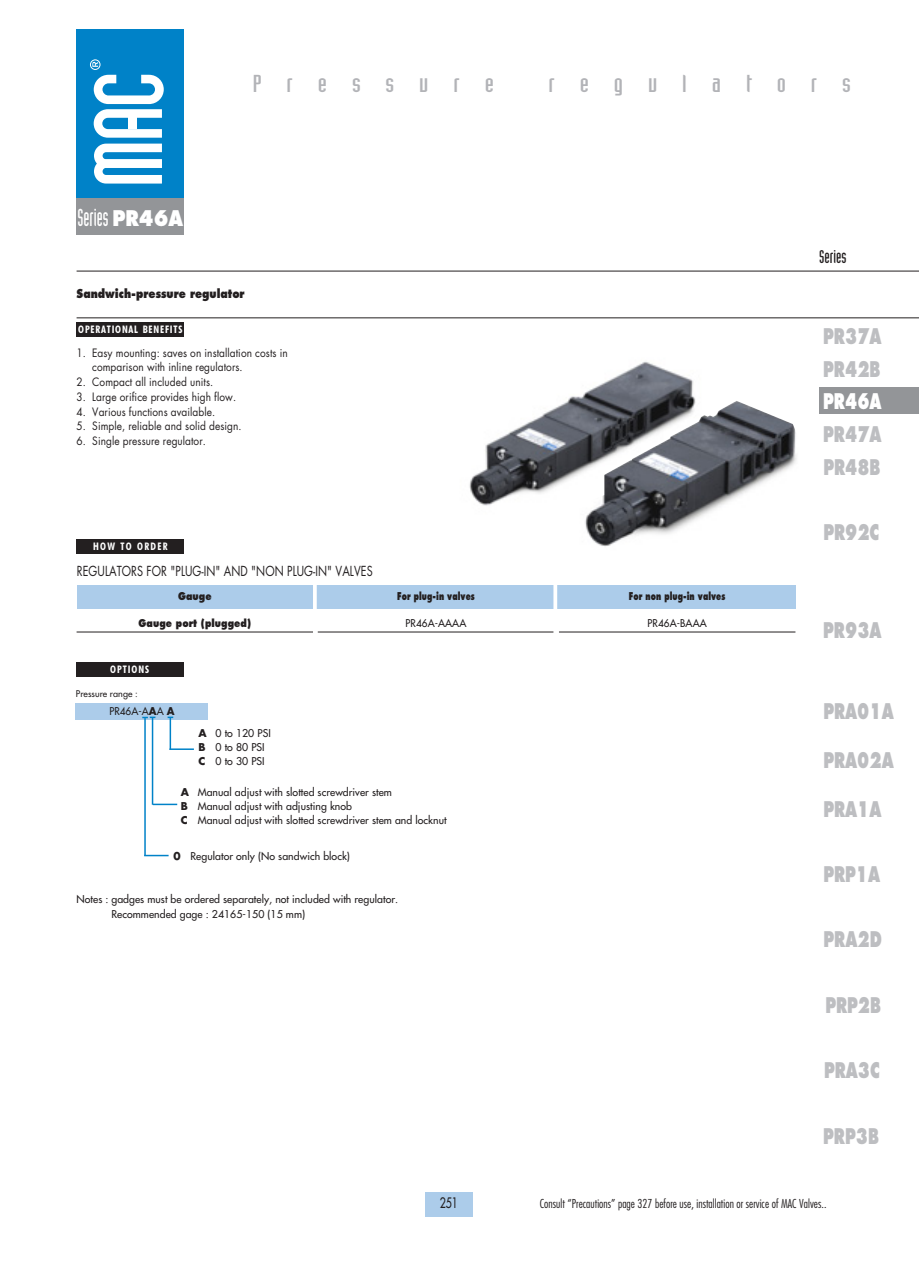
<style>
.page{position:relative;width:919px;height:1263px;background:#fff}
.page>*{position:absolute;margin:0;border:0;box-sizing:border-box;transform-origin:0 0}
.t1{font:24px "Industria Solid";letter-spacing:.8em;color:#b2b3b7;scale:1.3 1}
.t2{font:24px "Industria Solid";color:#fff;scale:.85 1}
.t3{font:800 21px/32.7px "Futura";color:#bdbec1;scale:.7 1}
.t4{font:800 21px "Futura";color:#fff;scale:.7 1}
.t5{font:18px "Industria Solid";color:#231f20}
.t6{font:14.1px "Futura";color:#231f20;scale:.75 1}
.t7{font:13.5px "Futura";letter-spacing:.005em;color:#231f20;scale:.8 1}
.t8{font:300 condensed 12px "Futura";letter-spacing:.005em;color:#231f20}
.t9{font:800 12px "Futura";color:#231f20;scale:.85 1}
.t10{font:11.25px/14.7px "Futura";letter-spacing:.005em;color:#231f20;scale:.9 1}
.t11{font:10.5px/14.2px "Futura";letter-spacing:.005em;color:#231f20}
.t12{font:800 10.5px "Futura";letter-spacing:.01em;color:#231f20;scale:.7 1}
.t13{font:10.5px "Futura";letter-spacing:.005em;color:#231f20;scale:.95 1}
.t14{font:700 condensed 10.5px "Futura BT";letter-spacing:.075em;color:#fff}
.t15{font:800 10.5px "Futura";letter-spacing:.01em;color:#231f20;scale:.85 1}
.t16{font:700 condensed 10.5px "Futura BT";letter-spacing:.115em;color:#fff}
.t17{font:9px "Futura";letter-spacing:.005em;color:#231f20}
.s1{font-family:"Futura";font-weight:800;font-size:21px}
.s2{font-weight:700}
</style>
<div class="page">
<div style="left:77px;top:29px;width:107px;height:170px;background:#0082c8"></div>
<svg style="left:94px;top:144px;width:68px;height:40px"></svg>
<svg style="left:90px;top:59px;width:74px;height:79px"></svg>
<div style="left:128px;top:118px;width:9px;height:11px;background:#fff"></div>
<hr style="left:77px;top:271px;width:841px;height:1px;background:#231f20">
<div style="left:77px;top:539px;width:107px;height:15px;background:#231f20"></div>
<hr style="left:77px;top:317px;width:841px;height:1px;background:#231f20">
<div style="left:425px;top:1192px;width:48px;height:25px;background:#acccea"></div>
<div style="left:77px;top:322px;width:107px;height:15px;background:#231f20"></div>
<img style="left:469px;top:361px;width:227px;height:145px">
<div style="left:77px;top:199px;width:107px;height:36px;background:#939598"></div>
<div style="left:76px;top:662px;width:107px;height:14px;background:#231f20"></div>
<div style="left:76px;top:704px;width:132px;height:16px;background:#acccea"></div>
<hr style="left:169px;top:718px;width:2px;height:32px;background:#0082c8">
<hr style="left:169px;top:748px;width:25px;height:2px;background:#0082c8">
<hr style="left:152px;top:718px;width:1px;height:87px;background:#0082c8">
<svg style="left:153px;top:804px;width:24px;height:1px"></svg>
<div style="left:77px;top:585px;width:718px;height:24px;background:#acccea"></div>
<hr style="left:77px;top:632px;width:236px;height:1px;background:#231f20">
<hr style="left:318px;top:632px;width:236px;height:1px;background:#231f20">
<hr style="left:559px;top:632px;width:236px;height:1px;background:#231f20">
<hr style="left:313px;top:580px;width:4px;height:92px;background:#fff">
<hr style="left:553px;top:578px;width:4px;height:92px;background:#fff">
<img style="left:569px;top:401px;width:228px;height:146px">
<div style="left:819px;top:388px;width:99px;height:26px;background:#939598"></div>
<svg style="left:142px;top:717px;width:13px;height:1px"></svg>
<hr style="left:144px;top:718px;width:2px;height:138px;background:#0082c8">
<svg style="left:144px;top:855px;width:24px;height:1px"></svg>
<h1 class="t1" style="left:253px;top:75px;width:187px">Pressure</h1>
<h1 class="t1" style="left:548px;top:75px;width:234px">regulators</h1>
<h1 class="t2" style="left:77px;top:208px;width:126px">Series <span class="s1">PR46A</span></h1>
<p class="t9" style="left:77px;top:288px;width:199px">Sandwich-pressure regulator</p>
<h3 class="t5" style="left:819px;top:250px;width:29px">Series</h3>
<p class="t14" style="left:78px;top:325px;width:106px">OPERATIONAL BENEFITS</p>
<p class="t10" style="left:92px;top:346px;width:219px;text-indent:-16px">1. Easy mounting: saves on installation costs in comparison with inline regulators.</p>
<p class="t10" style="left:77px;top:375px;width:153px">2. Compact all included units.</p>
<p class="t10" style="left:77px;top:390px;width:179px">3. Large orifice provides high flow.</p>
<p class="t10" style="left:77px;top:405px;width:155px">4. Various functions available.</p>
<p class="t10" style="left:77px;top:420px;width:185px">5. Simple, reliable and solid design.</p>
<p class="t10" style="left:77px;top:435px;width:145px">6. Single pressure regulator.</p>
<p class="t16" style="left:93px;top:542px;width:76px">HOW TO ORDER</p>
<p class="t7" style="left:77px;top:565px;width:371px">REGULATORS FOR "PLUG-IN" AND "NON PLUG-IN" VALVES</p>
<p class="t15" style="left:178px;top:591px;width:41px">Gauge</p>
<p class="t15" style="left:138px;top:618px;width:134px">Gauge port (plugged)</p>
<p class="t14" style="left:110px;top:665px;width:40px">OPTIONS</p>
<p class="t13" style="left:109px;top:706px;width:70px">PR46A-A<span class="s2">A</span>A <span class="s2">A</span></p>
<p class="t17" style="left:76px;top:689px;width:63px">Pressure range :</p>
<p class="t11" style="left:198px;top:726px;width:74px"><span class="s2">A</span> 0 to 120 PSI<br><span class="s2">B</span> 0 to 80 PSI<br><span class="s2">C</span> 0 to 30 PSI</p>
<p class="t12" style="left:397px;top:591px;width:112px">For plug-in valves</p>
<p class="t13" style="left:405px;top:617px;width:65px">PR46A-AAAA</p>
<p class="t11" style="left:181px;top:785px;width:267px"><span class="s2">A</span> Manual adjust with slotted screwdriver stem<br><span class="s2">B</span> Manual adjust with adjusting knob<br><span class="s2">C</span> Manual adjust with slotted screwdriver stem and locknut</p>
<p class="t11" style="left:173px;top:850px;width:178px"><span class="s2">0</span> Regulator only (No sandwich block)</p>
<p class="t11" style="left:111px;top:893px;width:288px;text-indent:-35px">Notes : gadges must be ordered separately, not included with regulator.<br>Recommended gage : 24165-150 (15 mm)</p>
<p class="t12" style="left:629px;top:591px;width:139px">For non plug-in valves</p>
<p class="t13" style="left:647px;top:617px;width:64px">PR46A-BAAA</p>
<h2 class="t3" style="left:823px;top:322px;width:85px">PR37A<br>PR42B</h2>
<h2 class="t4" style="left:823px;top:392px;width:85px">PR46A</h2>
<h2 class="t3" style="left:823px;top:419px;width:85px">PR47A<br>PR48B</h2>
<h2 class="t3" style="left:823px;top:518px;width:81px">PR92C</h2>
<h2 class="t3" style="left:823px;top:615px;width:85px">PR93A</h2>
<h2 class="t3" style="left:823px;top:696px;width:102px">PRA01A</h2>
<h2 class="t3" style="left:823px;top:746px;width:102px">PRA02A</h2>
<h2 class="t3" style="left:823px;top:794px;width:85px">PRA1A</h2>
<h2 class="t3" style="left:823px;top:860px;width:83px">PRP1A</h2>
<h2 class="t3" style="left:823px;top:925px;width:85px">PRA2D</h2>
<h2 class="t3" style="left:825px;top:990px;width:81px">PRP2B</h2>
<h2 class="t3" style="left:824px;top:1055px;width:81px">PRA3C</h2>
<h2 class="t3" style="left:823px;top:1121px;width:81px">PRP3B</h2>
<h3 class="t6" style="left:439px;top:1196px;width:26px">251</h3>
<p class="t8" style="left:540px;top:1198px;width:288px">Consult “Precautions” page 327 before use, installation or service of MAC Valves..</p>
</div>
